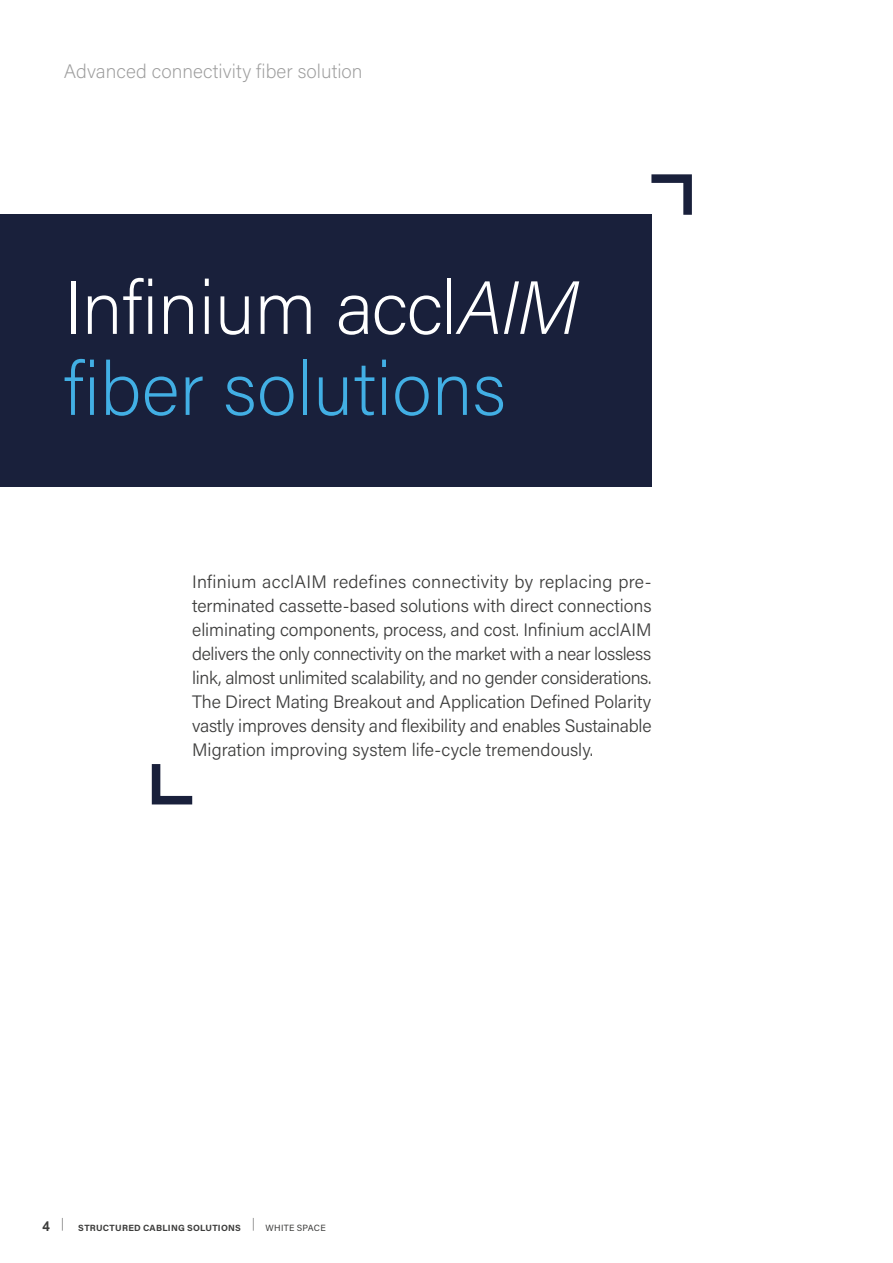
<style>
.page{position:relative;width:893px;height:1263px;background:#fff}
.page>*{position:absolute;margin:0;border:0;box-sizing:border-box;transform-origin:0 0}
.t1{font:200 75px/81px "Acumin Pro";color:#42afe4}
.t2{font:200 19.5px "Acumin Pro";color:#9d9d9d}
.t3{font:300 18px/24px "Acumin Pro";color:#3d3d3c;text-align:justify}
.t4{font:700 13.5px "Arial MT Std";color:#3d3d3c}
.t5{font:700 9px "Acumin Pro";letter-spacing:.03em;color:#3d3d3c}
.t6{font:9px "Acumin Pro";letter-spacing:.025em;color:#3d3d3c}
.s1{color:#fff}
.s2{font-style:italic;color:#fff}
</style>
<div class="page">
<div style="left:0;top:215px;width:651px;height:272px;background:#19203b"></div>
<svg style="left:643px;top:174px;width:49px;height:49px"></svg>
<svg style="left:151px;top:764px;width:42px;height:41px"></svg>
<svg style="left:62px;top:1218px;width:1px;height:13px"></svg>
<svg style="left:253px;top:1218px;width:1px;height:13px"></svg>
<p class="t2" style="left:64px;top:58px;width:300px">Advanced connectivity fiber solution</p>
<h1 class="t1" style="left:64px;top:264px;width:517px"><span class="s1">Infinium accl</span><span class="s2">AIM </span>fiber solutions</h1>
<p class="t3" style="left:192px;top:569px;width:461px">Infinium acclAIM redefines connectivity by replacing pre&shy;terminated cassette-based solutions with direct connections eliminating components, process, and cost. Infinium acclAIM delivers the only connectivity on the market with a near lossless link, almost unlimited scalability, and no gender considerations.<br>The Direct Mating Breakout and Application Defined Polarity vastly improves density and flexibility and enables Sustainable Migration improving system life-cycle tremendously.</p>
<p class="t4" style="left:43px;top:1218px;width:9px">4</p>
<p class="t5" style="left:78px;top:1221px;width:164px">STRUCTURED CABLING SOLUTIONS</p>
<p class="t6" style="left:266px;top:1221px;width:62px">WHITE SPACE</p>
</div>
